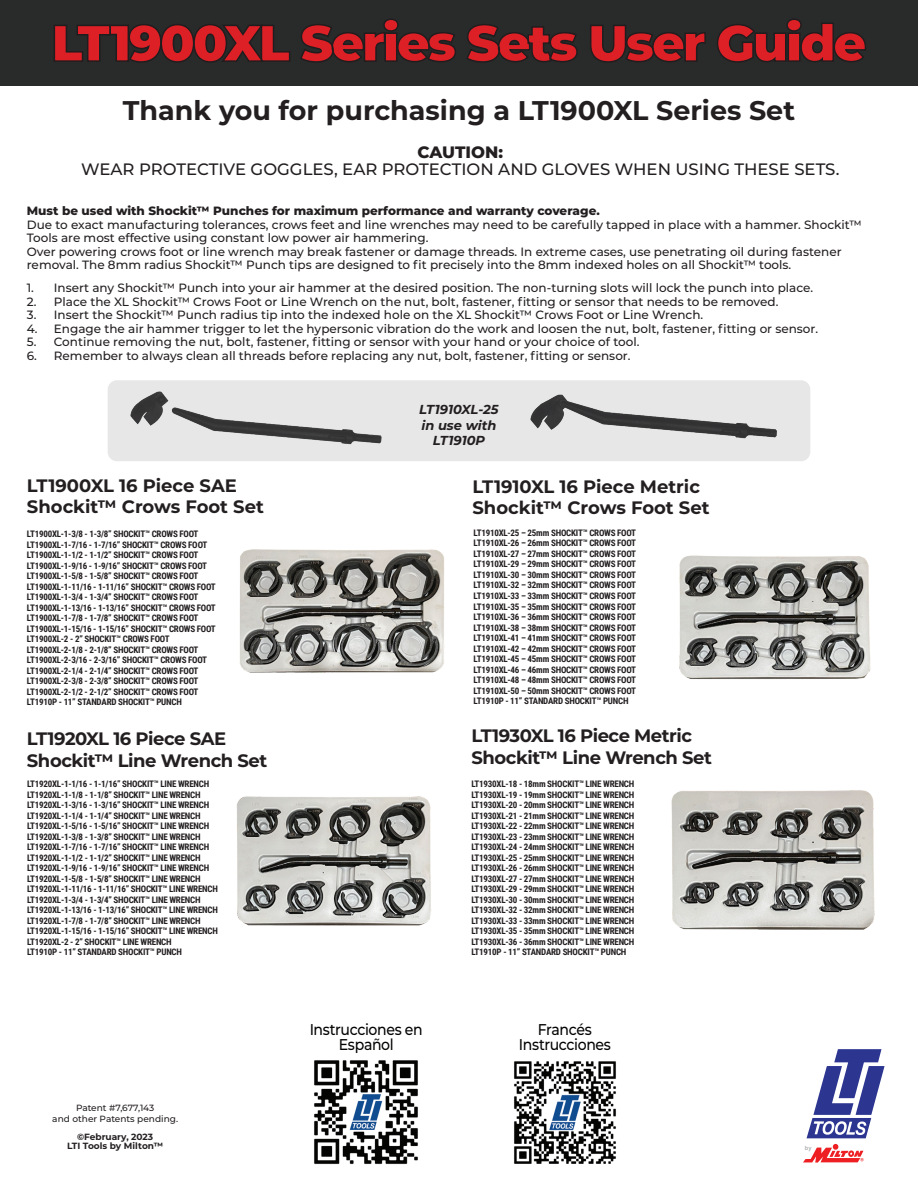
<style>
.page{position:relative;width:918px;height:1188px;background:#fff}
.page>*{position:absolute;margin:0;border:0;box-sizing:border-box;transform-origin:0 0}
.t1{font:900 51px "Montserrat";letter-spacing:-.05em;color:#dd1f26}
.t2{font:700 27px "Montserrat";color:#231f20}
.t3{font:700 18px/21.6px "Montserrat";letter-spacing:-.02em;color:#231f20}
.t4{font:700 18px/21.6px "Montserrat";color:#231f20}
.t5{font:500 16.5px "Montserrat";color:#231f20}
.t6{font:800 16.5px "Montserrat";letter-spacing:-.005em;color:#231f20}
.t7{font:500 15.6px/15.6px "Montserrat";letter-spacing:-.025em;color:#040503;text-align:center;scale:.9 1}
.t8{font:italic 700 13.05px/15.6px "Montserrat";color:#231f20;text-align:center}
.t9{font:500 12px/13.5px "Montserrat";color:#231f20}
.t10{font:800 12px "Montserrat";color:#231f20}
.t11{font:700 9px/10.5px "Roboto Condensed";letter-spacing:-.025em;color:#231f20}
.t12{font:500 9px/10.5px "Montserrat";color:#231f20;text-align:center}
.t13{font:700 9px/9px "Montserrat";color:#231f20;text-align:center}
.t14{font:700 5.85px "Arial";color:#b3b3b3}
</style>
<div class="page">
<div style="left:0;top:0;width:918px;height:86px;background:#292a2a"></div>
<svg style="left:54px;top:24px;width:236px;height:38px"></svg>
<svg style="left:300px;top:19px;width:156px;height:43px"></svg>
<svg style="left:467px;top:24px;width:110px;height:38px"></svg>
<svg style="left:590px;top:25px;width:116px;height:37px"></svg>
<svg style="left:717px;top:19px;width:149px;height:43px"></svg>
<svg style="left:807px;top:1049px;width:77px;height:89px"></svg>
<svg style="left:803px;top:1144px;width:61px;height:19px"></svg>
<img style="left:679px;top:555px;width:192px;height:124px">
<img style="left:239px;top:549px;width:205px;height:124px">
<img style="left:236px;top:796px;width:195px;height:130px">
<img style="left:671px;top:790px;width:204px;height:140px">
<div style="left:108px;top:380px;width:702px;height:81px;background:#e6e7e6;border-radius:9px"></div>
<img style="left:130px;top:391px;width:252px;height:54px">
<img style="left:530px;top:394px;width:247px;height:45px">
<img style="left:314px;top:1060px;width:104px;height:104px">
<img style="left:514px;top:1061px;width:102px;height:103px">
<h1 class="t1" style="left:51px;top:5px;width:817px">LT1900XL Series Sets User Guide</h1>
<h2 class="t2" style="left:123px;top:91px;width:674px">Thank you for purchasing a LT1900XL Series Set</h2>
<h3 class="t6" style="left:418px;top:140px;width:87px">CAUTION:</h3>
<h3 class="t5" style="left:81px;top:157px;width:760px">WEAR PROTECTIVE GOGGLES, EAR PROTECTION AND GLOVES WHEN USING THESE SETS.</h3>
<h3 class="t10" style="left:27px;top:202px;width:574px">Must be used with Shockit™ Punches for maximum performance and warranty coverage.</h3>
<p class="t9" style="left:27px;top:217px;width:836px">Due to exact manufacturing tolerances, crows feet and line wrenches may need to be carefully tapped in place with a hammer. Shockit™ Tools are most effective using constant low power air hammering.<br>Over powering crows foot or line wrench may break fastener or damage threads. In extreme cases, use penetrating oil during fastener removal. The 8mm radius Shockit™ Punch tips are designed to fit precisely into the 8mm indexed holes on all Shockit™ tools.</p>
<h3 class="t9" style="left:27px;top:281px;width:788px">1. Insert any Shockit™ Punch into your air hammer at the desired position. The non-turning slots will lock the punch into place.</h3>
<h3 class="t9" style="left:27px;top:294px;width:753px">2. Place the XL Shockit™ Crows Foot or Line Wrench on the nut, bolt, fastener, fitting or sensor that needs to be removed.</h3>
<h3 class="t9" style="left:27px;top:308px;width:678px">3. Insert the Shockit™ Punch radius tip into the indexed hole on the XL Shockit™ Crows Foot or Line Wrench.</h3>
<h3 class="t9" style="left:27px;top:321px;width:793px">4. Engage the air hammer trigger to let the hypersonic vibration do the work and loosen the nut, bolt, fastener, fitting or sensor.</h3>
<h3 class="t9" style="left:27px;top:335px;width:614px">5. Continue removing the nut, bolt, fastener, fitting or sensor with your hand or your choice of tool.</h3>
<h3 class="t9" style="left:27px;top:348px;width:605px">6. Remember to always clean all threads before replacing any nut, bolt, fastener, fitting or sensor.</h3>
<h3 class="t8" style="left:419px;top:401px;width:81px">LT1910XL-25 in use with<br>LT1910P</h3>
<h3 class="t4" style="left:27px;top:474px;width:239px">LT1900XL 16 Piece SAE<br>Shockit™ Crows Foot Set</h3>
<h3 class="t4" style="left:472px;top:474px;width:239px">LT1910XL 16 Piece Metric<br>Shockit™ Crows Foot Set</h3>
<p class="t11" style="left:27px;top:528px;width:190px">LT1900XL-1-3/8 - 1-3/8” SHOCKIT™ CROWS FOOT LT1900XL-1-7/16 - 1-7/16” SHOCKIT™ CROWS FOOT LT1900XL-1-1/2 - 1-1/2” SHOCKIT™ CROWS FOOT LT1900XL-1-9/16 - 1-9/16” SHOCKIT™ CROWS FOOT LT1900XL-1-5/8 - 1-5/8” SHOCKIT™ CROWS FOOT LT1900XL-1-11/16 - 1-11/16” SHOCKIT™ CROWS FOOT LT1900XL-1-3/4 - 1-3/4” SHOCKIT™ CROWS FOOT LT1900XL-1-13/16 - 1-13/16” SHOCKIT™ CROWS FOOT LT1900XL-1-7/8 - 1-7/8” SHOCKIT™ CROWS FOOT LT1900XL-1-15/16 - 1-15/16” SHOCKIT™ CROWS FOOT LT1900XL-2 - 2” SHOCKIT™ CROWS FOOT LT1900XL-2-1/8 - 2-1/8” SHOCKIT™ CROWS FOOT LT1900XL-2-3/16 - 2-3/16” SHOCKIT™ CROWS FOOT LT1900XL-2-1/4 - 2-1/4” SHOCKIT™ CROWS FOOT LT1900XL-2-3/8 - 2-3/8” SHOCKIT™ CROWS FOOT LT1900XL-2-1/2 - 2-1/2” SHOCKIT™ CROWS FOOT LT1910P - 11” STANDARD SHOCKIT™ PUNCH</p>
<p class="t11" style="left:474px;top:527px;width:164px;text-align:justify">LT1910XL-25 – 25mm SHOCKIT™ CROWS FOOT LT1910XL-26 – 26mm SHOCKIT™ CROWS FOOT LT1910XL-27 – 27mm SHOCKIT™ CROWS FOOT LT1910XL-29 – 29mm SHOCKIT™ CROWS FOOT LT1910XL-30 – 30mm SHOCKIT™ CROWS FOOT LT1910XL-32 – 32mm SHOCKIT™ CROWS FOOT LT1910XL-33 – 33mm SHOCKIT™ CROWS FOOT LT1910XL-35 – 35mm SHOCKIT™ CROWS FOOT LT1910XL-36 – 36mm SHOCKIT™ CROWS FOOT LT1910XL-38 – 38mm SHOCKIT™ CROWS FOOT LT1910XL-41 – 41mm SHOCKIT™ CROWS FOOT LT1910XL-42 – 42mm SHOCKIT™ CROWS FOOT LT1910XL-45 – 45mm SHOCKIT™ CROWS FOOT LT1910XL-46 – 46mm SHOCKIT™ CROWS FOOT LT1910XL-48 – 48mm SHOCKIT™ CROWS FOOT LT1910XL-50 – 50mm SHOCKIT™ CROWS FOOT LT1910P - 11” STANDARD SHOCKIT™ PUNCH</p>
<h3 class="t3" style="left:27px;top:727px;width:242px">LT1920XL 16 Piece SAE<br>Shockit™ Line Wrench Set</h3>
<h3 class="t3" style="left:471px;top:724px;width:242px">LT1930XL 16 Piece Metric<br>Shockit™ Line Wrench Set</h3>
<p class="t11" style="left:27px;top:778px;width:192px">LT1920XL-1-1/16 - 1-1/16” SHOCKIT™ LINE WRENCH LT1920XL-1-1/8 - 1-1/8” SHOCKIT™ LINE WRENCH LT1920XL-1-3/16 - 1-3/16” SHOCKIT™ LINE WRENCH LT1920XL-1-1/4 - 1-1/4” SHOCKIT™ LINE WRENCH LT1920XL-1-5/16 - 1-5/16” SHOCKIT™ LINE WRENCH LT1920XL-1-3/8 - 1-3/8” SHOCKIT™ LINE WRENCH LT1920XL-1-7/16 - 1-7/16” SHOCKIT™ LINE WRENCH LT1920XL-1-1/2 - 1-1/2” SHOCKIT™ LINE WRENCH LT1920XL-1-9/16 - 1-9/16” SHOCKIT™ LINE WRENCH LT1920XL-1-5/8 - 1-5/8” SHOCKIT™ LINE WRENCH LT1920XL-1-11/16 - 1-11/16” SHOCKIT™ LINE WRENCH LT1920XL-1-3/4 - 1-3/4” SHOCKIT™ LINE WRENCH LT1920XL-1-13/16 - 1-13/16” SHOCKIT™ LINE WRENCH LT1920XL-1-7/8 - 1-7/8” SHOCKIT™ LINE WRENCH LT1920XL-1-15/16 - 1-15/16” SHOCKIT™ LINE WRENCH LT1920XL-2 - 2” SHOCKIT™ LINE WRENCH<br>LT1910P - 11” STANDARD SHOCKIT™ PUNCH</p>
<p class="t11" style="left:471px;top:778px;width:164px;text-align:justify">LT1930XL-18 - 18mm SHOCKIT™ LINE WRENCH LT1930XL-19 - 19mm SHOCKIT™ LINE WRENCH LT1930XL-20 - 20mm SHOCKIT™ LINE WRENCH LT1930XL-21 - 21mm SHOCKIT™ LINE WRENCH LT1930XL-22 - 22mm SHOCKIT™ LINE WRENCH LT1930XL-23 - 23mm SHOCKIT™ LINE WRENCH LT1930XL-24 - 24mm SHOCKIT™ LINE WRENCH LT1930XL-25 - 25mm SHOCKIT™ LINE WRENCH LT1930XL-26 - 26mm SHOCKIT™ LINE WRENCH LT1930XL-27 - 27mm SHOCKIT™ LINE WRENCH LT1930XL-29 - 29mm SHOCKIT™ LINE WRENCH LT1930XL-30 - 30mm SHOCKIT™ LINE WRENCH LT1930XL-32 - 32mm SHOCKIT™ LINE WRENCH LT1930XL-33 - 33mm SHOCKIT™ LINE WRENCH LT1930XL-35 - 35mm SHOCKIT™ LINE WRENCH LT1930XL-36 - 36mm SHOCKIT™ LINE WRENCH LT1910P - 11” STANDARD SHOCKIT™ PUNCH</p>
<p class="t12" style="left:52px;top:1102px;width:127px">Patent #7,677,143<br>and other Patents pending.</p>
<p class="t13" style="left:67px;top:1131px;width:98px">©February, 2023<br>LTI Tools by Milton™</p>
<h3 class="t7" style="left:310px;top:1021px;width:127px">Instrucciones en<br>Español</h3>
<h3 class="t7" style="left:519px;top:1021px;width:104px">Francés<br>Instrucciones</h3>
<p class="t14" style="left:805px;top:1144px;width:8px">by</p>
</div>
